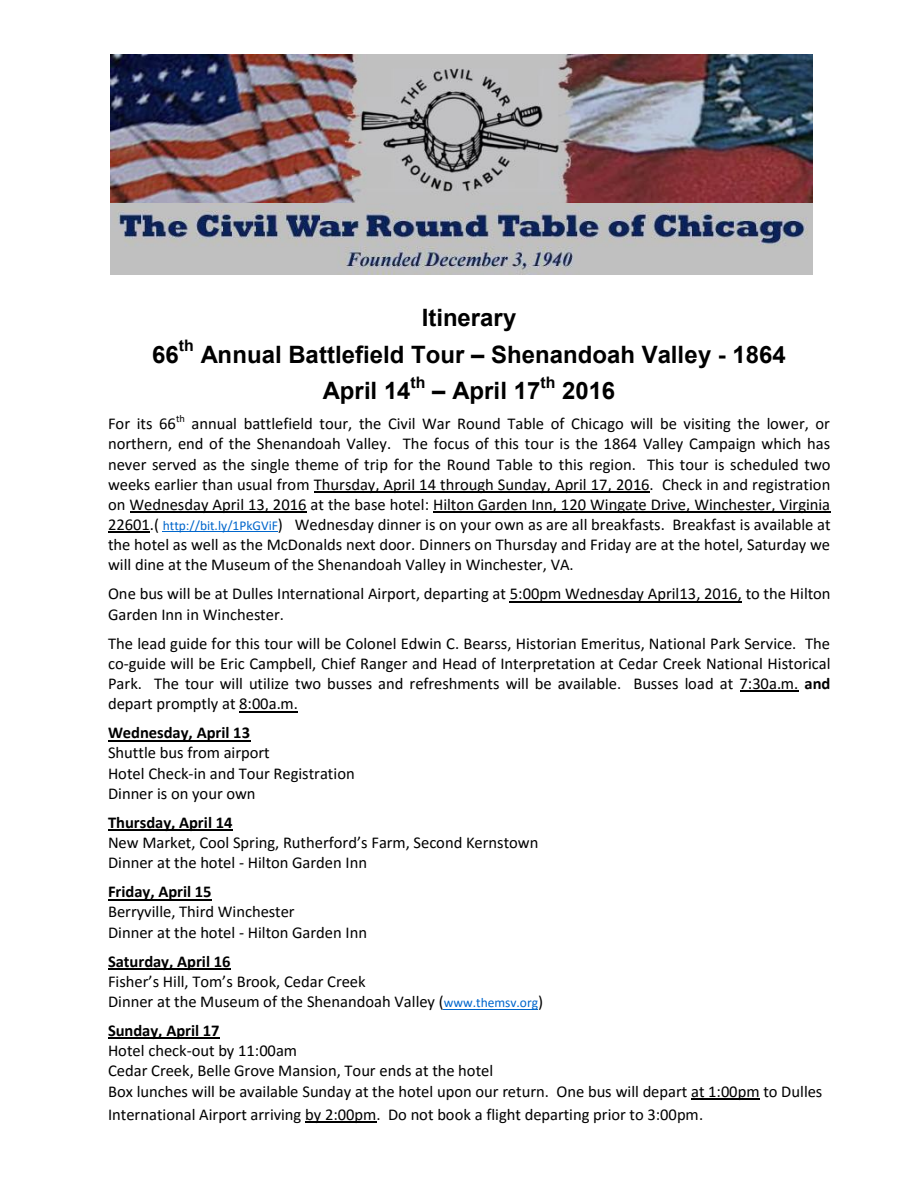
<style>
.page{position:relative;width:918px;height:1188px;background:#fff}
.page>*{position:absolute;margin:0;border:0;box-sizing:border-box;transform-origin:0 0}
.t1{font:700 24px/36.6px "Arial";color:#000}
.t2{font:16.5px/20.1px "Calibri";color:#000}
.t3{font:700 15.9px "Arial";color:#000}
.t4{font:10.5px "Calibri";color:#000}
.s1{font-style:inherit}
.s2{font-size:13.5px;color:#06c}
.s3{font-weight:700}
</style>
<div class="page">
<img style="left:110px;top:55px;width:702px;height:220px">
<hr style="left:314px;top:492px;width:336px;height:1px;background:#000">
<hr style="left:130px;top:512px;width:176px;height:1px;background:#000">
<hr style="left:433px;top:512px;width:398px;height:1px;background:#000">
<hr style="left:108px;top:532px;width:42px;height:1px;background:#000">
<hr style="left:163px;top:531px;width:115px;height:1px;background:#06c">
<hr style="left:510px;top:601px;width:232px;height:1px;background:#000">
<hr style="left:740px;top:691px;width:58px;height:1px;background:#000">
<hr style="left:239px;top:711px;width:59px;height:1px;background:#000">
<hr style="left:108px;top:740px;width:142px;height:1px;background:#000">
<hr style="left:108px;top:830px;width:124px;height:1px;background:#000">
<hr style="left:108px;top:899px;width:104px;height:1px;background:#000">
<hr style="left:108px;top:969px;width:123px;height:1px;background:#000">
<hr style="left:444px;top:1009px;width:94px;height:1px;background:#06c">
<hr style="left:108px;top:1038px;width:112px;height:1px;background:#000">
<hr style="left:691px;top:1098px;width:69px;height:1px;background:#000">
<hr style="left:305px;top:1122px;width:72px;height:1px;background:#000">
<p class="t1" style="left:422px;top:300px;width:96px">Itinerary</p>
<p class="t1" style="left:152px;top:337px;width:28px">66</p>
<p class="t3" style="left:179px;top:335px;width:16px">th</p>
<p class="t1" style="left:323px;top:337px;width:464px;text-indent:-122px">Annual Battlefield Tour <span class="s1">–</span> Shenandoah Valley - 1864<br>April 14</p>
<p class="t3" style="left:411px;top:372px;width:16px">th</p>
<p class="t1" style="left:432px;top:373px;width:110px"><span class="s1">–</span> April 17</p>
<p class="t3" style="left:540px;top:372px;width:16px">th</p>
<p class="t1" style="left:562px;top:373px;width:55px">2016</p>
<p class="t4" style="left:176px;top:411px;width:10px">th</p>
<p class="t2" style="left:108px;top:413px;width:724px;text-align:justify;text-indent:84px">annual battlefield tour, the Civil War Round Table of Chicago will be visiting the lower, or northern, end of the Shenandoah Valley. The focus of this tour is the 1864 Valley Campaign which has never served as the single theme of trip for the Round Table to this region. This tour is scheduled two weeks earlier than usual from Thursday, April 14 through Sunday, April 17, 2016. Check in and registration on Wednesday April 13, 2016 at the base hotel: Hilton Garden Inn, 120 Wingate Drive, Winchester, Virginia 22601.( <span class="s2">http://bit.ly/1PkGViF</span>) Wednesday dinner is on your own as are all breakfasts. Breakfast is available at the hotel as well as the McDonalds next door. Dinners on Thursday and Friday are at the hotel, Saturday we will dine at the Museum of the Shenandoah Valley in Winchester, VA.</p>
<p class="t2" style="left:108px;top:583px;width:724px">One bus will be at Dulles International Airport, departing at 5:00pm Wednesday April13, 2016, to the Hilton<br>Garden Inn in Winchester.</p>
<p class="t2" style="left:108px;top:633px;width:724px;text-align:justify">The lead guide for this tour will be Colonel Edwin C. Bearss, Historian Emeritus, National Park Service. The co-guide will be Eric Campbell, Chief Ranger and Head of Interpretation at Cedar Creek National Historical Park. The tour will utilize two busses and refreshments will be available. Busses load at 7:30a.m. <span class="s3">and </span>depart promptly at 8:00a.m.</p>
<p class="t2" style="left:108px;top:722px;width:248px"><span class="s3">Wednesday, April 13<br></span>Shuttle bus from airport<br>Hotel Check-in and Tour Registration<br>Dinner is on your own</p>
<p class="t2" style="left:108px;top:812px;width:432px"><span class="s3">Thursday, April 14<br></span>New Market, Cool Spring, Rutherford’s Farm, Second Kernstown<br>Dinner at the hotel - Hilton Garden Inn</p>
<p class="t2" style="left:108px;top:881px;width:261px"><span class="s3">Friday, April 15<br></span>Berryville, Third Winchester<br>Dinner at the hotel - Hilton Garden Inn</p>
<p class="t2" style="left:108px;top:951px;width:437px"><span class="s3">Saturday, April 16<br></span>Fisher’s Hill, Tom’s Brook, Cedar Creek<br>Dinner at the Museum of the Shenandoah Valley (<span class="s2">www.themsv.org</span>)</p>
<p class="t2" style="left:108px;top:1020px;width:716px"><span class="s3">Sunday, April 17<br></span>Hotel check-out by 11:00am<br>Cedar Creek, Belle Grove Mansion, Tour ends at the hotel<br>Box lunches will be available Sunday at the hotel upon our return. One bus will depart at 1:00pm to Dulles</p>
<p class="t2" style="left:108px;top:1104px;width:597px">International Airport arriving by 2:00pm. Do not book a flight departing prior to 3:00pm.</p>
<p class="t2" style="left:108px;top:413px;width:69px">For its 66</p>
</div>
